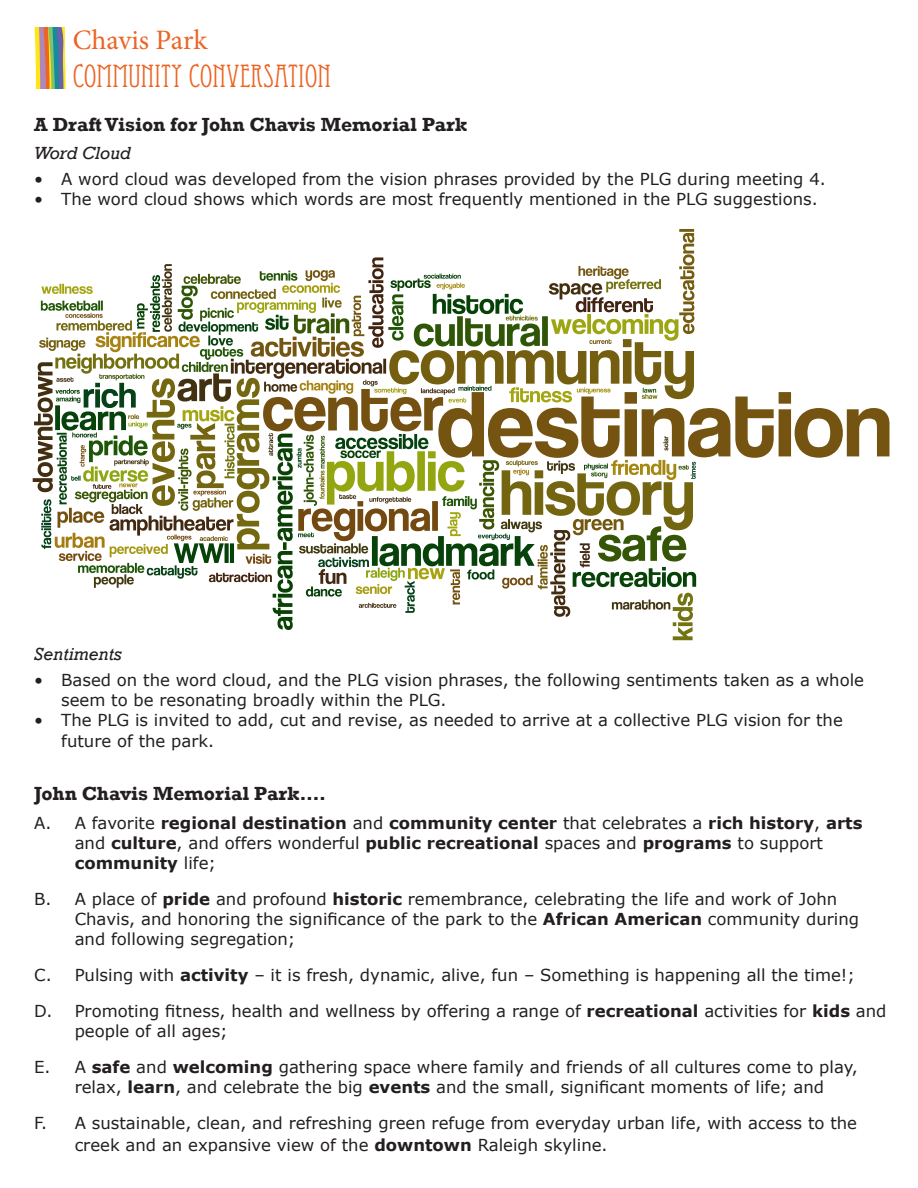
<style>
.page{position:relative;width:918px;height:1188px;background:#fff}
.page>*{position:absolute;margin:0;border:0;box-sizing:border-box;transform-origin:0 0}
.t1{font:31.5px "Eccentric Std";color:#ec6423}
.t2{font:28.2px "Minion Pro";letter-spacing:-.005em;color:#ec6423}
.t3{font:700 19.5px "Rockwell";color:#231f20}
.t4{font:italic 18px "Rockwell";color:#231f20}
.t5{font:16.5px/19.8px "Verdana";color:#231f20}
.t6{font:700 16.5px/19.8px "Verdana";color:#231f20}
.s1{font-weight:400}
.s2{font-weight:700}
</style>
<div class="page">
<svg style="left:33px;top:229px;width:857px;height:411px"></svg>
<svg style="left:34px;top:27px;width:32px;height:62px;background:#a9a376"></svg>
<p class="t2" style="left:73px;top:21px;width:136px">Chavis Park</p>
<p class="t1" style="left:73px;top:57px;width:260px">COMMUNITY CONVERSATION</p>
<p class="t3" style="left:34px;top:113px;width:435px">A Draft Vision for John Chavis Memorial Park</p>
<p class="t4" style="left:34px;top:143px;width:98px">Word Cloud</p>
<p class="t5" style="left:34px;top:169px;width:793px">• A word cloud was developed from the vision phrases provided by the PLG during meeting 4.</p>
<p class="t5" style="left:34px;top:189px;width:785px">• The word cloud shows which words are most frequently mentioned in the PLG suggestions.</p>
<p class="t4" style="left:34px;top:644px;width:89px">Sentiments</p>
<p class="t5" style="left:61px;top:670px;width:804px;text-indent:-27px">• Based on the word cloud, and the PLG vision phrases, the following sentiments taken as a whole seem to be resonating broadly within the PLG.</p>
<p class="t5" style="left:61px;top:709px;width:783px;line-height:21.6px;text-indent:-27px">• The PLG is invited to add, cut and revise, as needed to arrive at a collective PLG vision for the future of the park.</p>
<p class="t3" style="left:34px;top:782px;width:293px">John Chavis Memorial Park….</p>
<p class="t6" style="left:75px;top:813px;width:789px;text-indent:-40px"><span class="s1">A. A favorite</span> regional destination <span class="s1">and</span> community center <span class="s1">that celebrates a</span> rich history<span class="s1">,</span> arts <span class="s1">and</span> culture<span class="s1">, and offers wonderful</span> public recreational <span class="s1">spaces and</span> programs <span class="s1">to support </span>community <span class="s1">life;</span></p>
<p class="t5" style="left:75px;top:889px;width:786px;text-indent:-40px">B. A place of <span class="s2">pride</span> and profound <span class="s2">historic</span> remembrance, celebrating the life and work of John<br>Chavis, and honoring the significance of the park to the <span class="s2">African American</span> community during and following segregation;</p>
<p class="t5" style="left:34px;top:965px;width:822px">C. Pulsing with <span class="s2">activity</span> – it is fresh, dynamic, alive, fun – Something is happening all the time!;</p>
<p class="t5" style="left:75px;top:1001px;width:813px;text-indent:-40px">D. Promoting fitness, health and wellness by offering a range of <span class="s2">recreational</span> activities for <span class="s2">kids</span> and people of all ages;</p>
<p class="t5" style="left:34px;top:1057px;width:825px;text-align:center">E. A <span class="s2">safe</span> and <span class="s2">welcoming</span> gathering space where family and friends of all cultures come to play, relax, <span class="s2">learn</span>, and celebrate the big <span class="s2">events</span> and the small, significant moments of life; and</p>
<p class="t5" style="left:75px;top:1112px;width:784px;line-height:21.6px;text-indent:-40px">F. A sustainable, clean, and refreshing green refuge from everyday urban life, with access to the creek and an expansive view of the <span class="s2">downtown</span> Raleigh skyline.</p>
</div>
